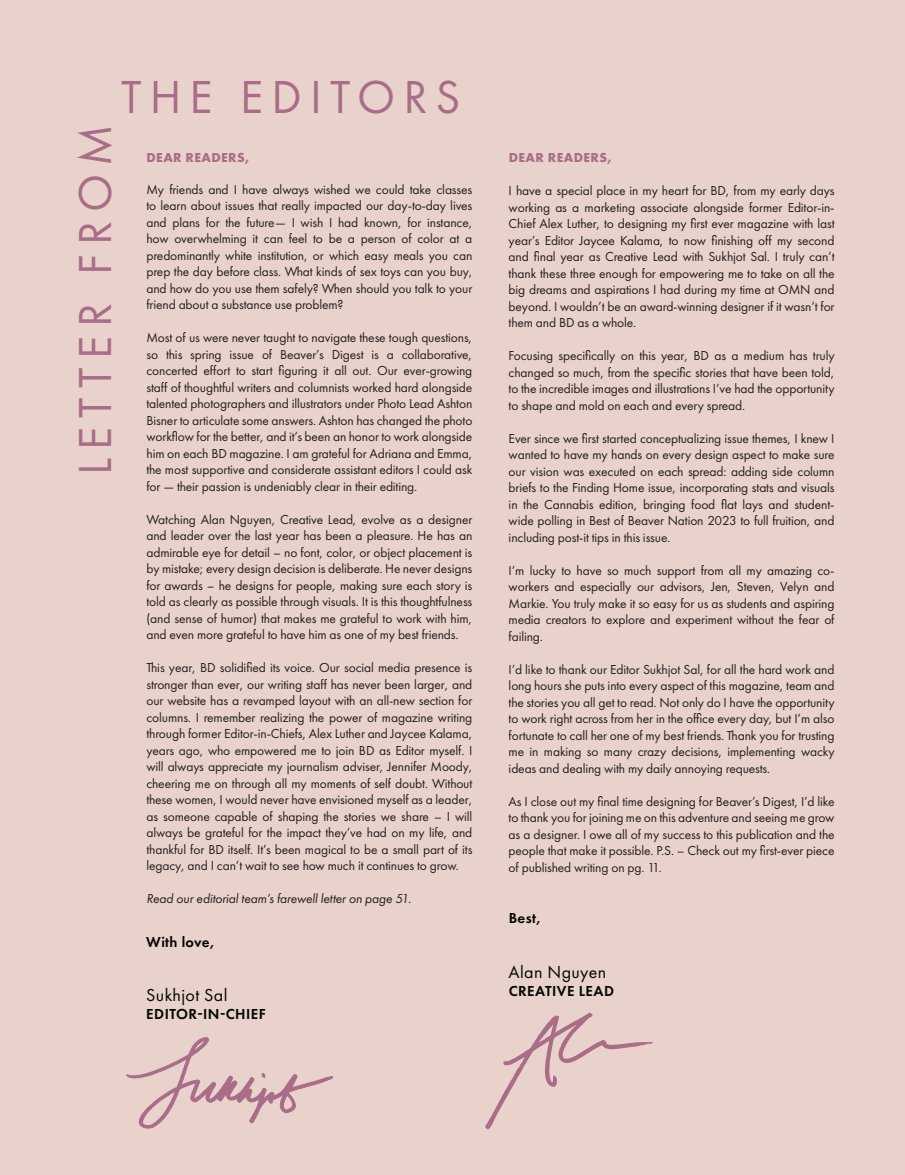
<style>
.page{position:relative;width:905px;height:1175px;background:#fff}
.page>*{position:absolute;margin:0;border:0;box-sizing:border-box;transform-origin:0 0}
.t1{font:48px "Futura PT";letter-spacing:.175em;color:#aa6d88}
.t2{font:18px "Futura PT";letter-spacing:.02em;color:#040503}
.t3{font:600 15px "Futura PT";letter-spacing:.03em;color:#040503}
.Pull_Quote{font:13.5px/16.5px "Futura PT";letter-spacing:-.01em;color:#231f20;text-align:justify}
.Pull_Quote-2{font:italic 13.5px "Futura PT";letter-spacing:-.01em;color:#231f20}
.Body_Text{font:700 13.5px "Futura PT";letter-spacing:.03em;color:#aa6d88}
</style>
<div class="page">
<div style="left:0;top:0;width:904px;height:1174px;background:#e8d2cb"></div>
<svg style="left:126px;top:1037px;width:207px;height:92px"></svg>
<svg style="left:485px;top:1012px;width:168px;height:117px"></svg>
<p class="t1" style="left:67px;top:475px;width:353px;rotate:-90deg">LETTER FROM</p>
<p class="t1" style="left:121px;top:69px;width:341px">THE EDITORS</p>
<p class="Body_Text" style="left:146px;top:149px;width:106px">DEAR READERS,</p>
<p class="Pull_Quote" style="left:146px;top:181px;width:327px">My friends and I have always wished we could take classes to learn about issues that really impacted our day-to-day lives and plans for the future— I wish I had known, for instance, how overwhelming it can feel to be a person of color at a predominantly white institution, or which easy meals you can prep the day before class. What kinds of sex toys can you buy, and how do you use them safely? When should you talk to your friend about a substance use problem?</p>
<p class="Pull_Quote" style="left:146px;top:329px;width:327px">Most of us were never taught to navigate these tough questions, so this spring issue of Beaver’s Digest is a collaborative, concerted effort to start figuring it all out. Our ever-growing staff of thoughtful writers and columnists worked hard alongside talented photographers and illustrators under Photo Lead Ashton Bisner to articulate some answers. Ashton has changed the photo workflow for the better, and it’s been an honor to work alongside him on each BD magazine. I am grateful for Adriana and Emma, the most supportive and considerate assistant editors I could ask for — their passion is undeniably clear in their editing.</p>
<p class="Pull_Quote" style="left:146px;top:511px;width:327px">Watching Alan Nguyen, Creative Lead, evolve as a designer and leader over the last year has been a pleasure. He has an admirable eye for detail – no font, color, or object placement is by mistake; every design decision is deliberate. He never designs for awards – he designs for people, making sure each story is told as clearly as possible through visuals. It is this thoughtfulness (and sense of humor) that makes me grateful to work with him, and even more grateful to have him as one of my best friends.</p>
<p class="Pull_Quote" style="left:146px;top:659px;width:327px">This year, BD solidified its voice. Our social media presence is stronger than ever, our writing staff has never been larger, and our website has a revamped layout with an all-new section for columns. I remember realizing the power of magazine writing through former Editor-in-Chiefs, Alex Luther and Jaycee Kalama, years ago, who empowered me to join BD as Editor myself. I will always appreciate my journalism adviser, Jennifer Moody, cheering me on through all my moments of self doubt. Without these women, I would never have envisioned myself as a leader, as someone capable of shaping the stories we share – I will always be grateful for the impact they’ve had on my life, and thankful for BD itself. It’s been magical to be a small part of its legacy, and I can’t wait to see how much it continues to grow.</p>
<p class="Pull_Quote-2" style="left:146px;top:890px;width:266px">Read our editorial team’s farewell letter on page 51.</p>
<p class="t3" style="left:146px;top:932px;width:70px">With love,</p>
<p class="t2" style="left:146px;top:984px;width:83px">Sukhjot Sal</p>
<p class="t3" style="left:146px;top:1004px;width:121px">EDITOR-IN-CHIEF</p>
<p class="Body_Text" style="left:508px;top:149px;width:106px">DEAR READERS,</p>
<p class="Pull_Quote" style="left:508px;top:182px;width:327px">I have a special place in my heart for BD, from my early days working as a marketing associate alongside former Editor-in-Chief Alex Luther, to designing my first ever magazine with last year’s Editor Jaycee Kalama, to now finishing off my second and final year as Creative Lead with Sukhjot Sal. I truly can’t thank these three enough for empowering me to take on all the big dreams and aspirations I had during my time at OMN and beyond. I wouldn’t be an award-winning designer if it wasn’t for them and BD as a whole.</p>
<p class="Pull_Quote" style="left:508px;top:347px;width:327px">Focusing specifically on this year, BD as a medium has truly changed so much, from the specific stories that have been told, to the incredible images and illustrations I’ve had the opportunity to shape and mold on each and every spread.</p>
<p class="Pull_Quote" style="left:508px;top:430px;width:327px">Ever since we first started conceptualizing issue themes, I knew I wanted to have my hands on every design aspect to make sure our vision was executed on each spread: adding side column briefs to the Finding Home issue, incorporating stats and visuals in the Cannabis edition, bringing food flat lays and student&shy;wide polling in Best of Beaver Nation 2023 to full fruition, and including post-it tips in this issue.</p>
<p class="Pull_Quote" style="left:508px;top:562px;width:327px">I’m lucky to have so much support from all my amazing co&shy;workers and especially our advisors, Jen, Steven, Velyn and Markie. You truly make it so easy for us as students and aspiring media creators to explore and experiment without the fear of failing.</p>
<p class="Pull_Quote" style="left:508px;top:661px;width:327px">I’d like to thank our Editor Sukhjot Sal, for all the hard work and long hours she puts into every aspect of this magazine, team and the stories you all get to read. Not only do I have the opportunity to work right across from her in the office every day, but I’m also fortunate to call her one of my best friends. Thank you for trusting me in making so many crazy decisions, implementing wacky ideas and dealing with my daily annoying requests.</p>
<p class="Pull_Quote" style="left:508px;top:793px;width:327px">As I close out my final time designing for Beaver’s Digest, I’d like to thank you for joining me on this adventure and seeing me grow as a designer. I owe all of my success to this publication and the people that make it possible. P.S. – Check out my first-ever piece of published writing on pg. 11.</p>
<p class="t3" style="left:508px;top:909px;width:34px">Best,</p>
<p class="t2" style="left:508px;top:960px;width:99px">Alan Nguyen</p>
<p class="t3" style="left:508px;top:981px;width:107px">CREATIVE LEAD</p>
</div>
